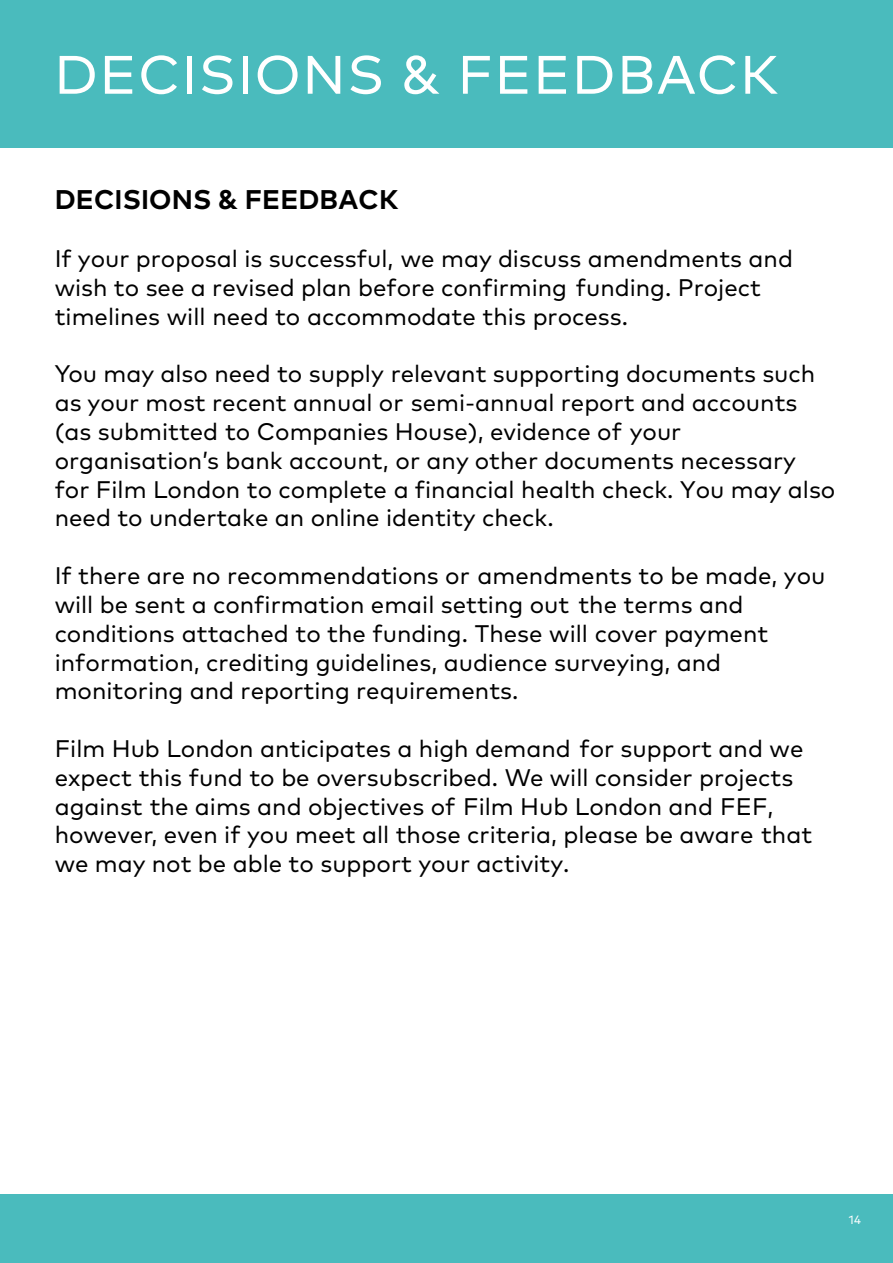
<style>
.page{position:relative;width:893px;height:1263px;background:#fff}
.page>*{position:absolute;margin:0;border:0;box-sizing:border-box;transform-origin:0 0}
.Pa1{font:54px "Mark OT";letter-spacing:.025em;color:#fff}
.t1{font:700 27px "Mark OT";letter-spacing:.005em;color:#000}
.t2{font:24px/28.8px "Mark OT";color:#000}
.t3{font:12px "Mark OT";color:#fff}
</style>
<div class="page">
<div style="left:0;top:1195px;width:893px;height:68px;background:#4abbbd"></div>
<div style="left:0;top:0;width:893px;height:147px;background:#4abbbd"></div>
<p class="Pa1" style="left:54px;top:41px;width:726px">DECISIONS &amp; FEEDBACK</p>
<p class="t1" style="left:55px;top:182px;width:345px">DECISIONS &amp; FEEDBACK</p>
<p class="t2" style="left:55px;top:244px;width:740px">If your proposal is successful, we may discuss amendments and wish to see a revised plan before confirming funding. Project timelines will need to accommodate this process.</p>
<p class="t2" style="left:55px;top:359px;width:782px">You may also need to supply relevant supporting documents such as your most recent annual or semi-annual report and accounts (as submitted to Companies House), evidence of your organisation’s bank account, or any other documents necessary for Film London to complete a financial health check. You may also need to undertake an online identity check.</p>
<p class="t2" style="left:55px;top:561px;width:772px">If there are no recommendations or amendments to be made, you will be sent a confirmation email setting out the terms and conditions attached to the funding. These will cover payment information, crediting guidelines, audience surveying, and monitoring and reporting requirements.</p>
<p class="t2" style="left:55px;top:734px;width:759px">Film Hub London anticipates a high demand for support and we expect this fund to be oversubscribed. We will consider projects against the aims and objectives of Film Hub London and FEF, however, even if you meet all those criteria, please be aware that we may not be able to support your activity.</p>
<p class="t3" style="left:849px;top:1213px;width:13px">14</p>
</div>
